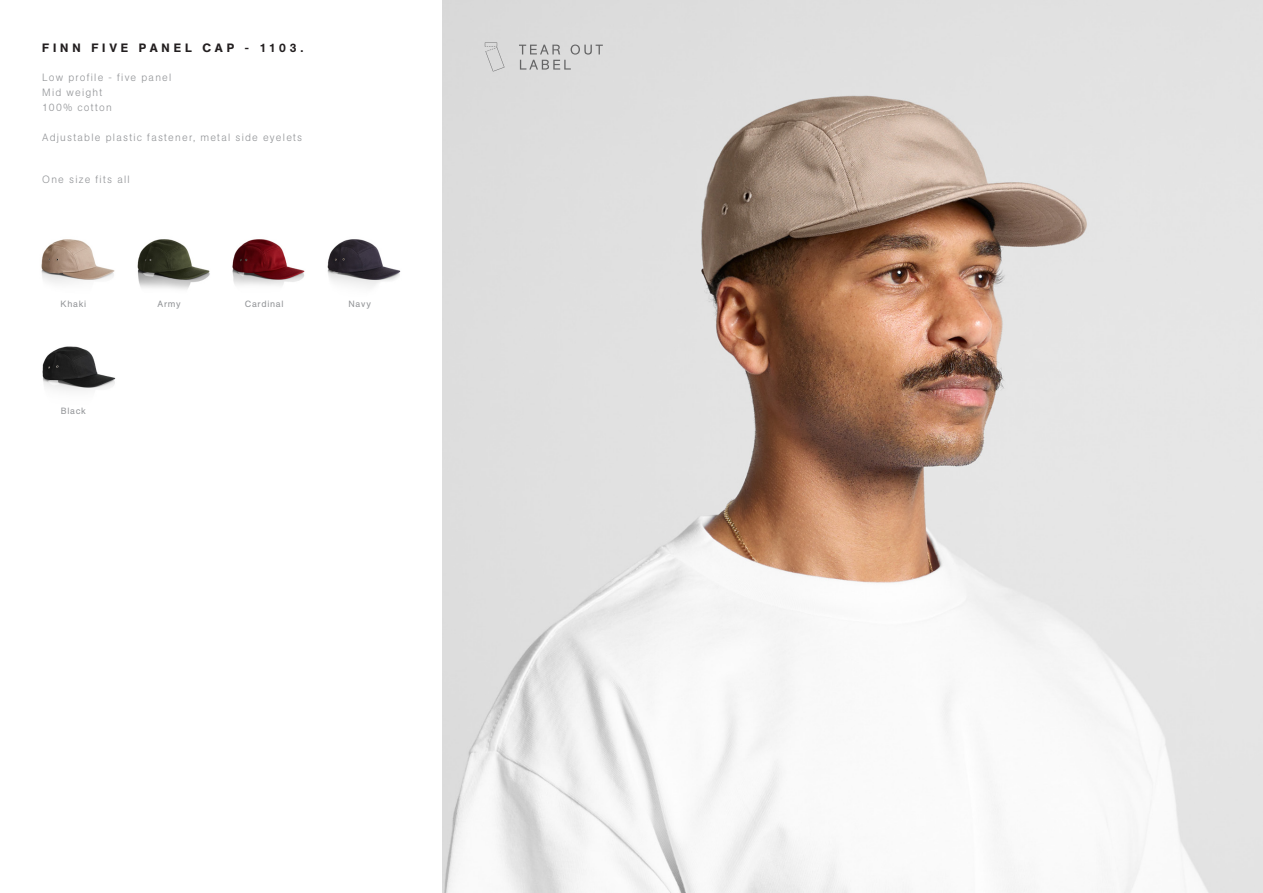
<style>
.page{position:relative;width:1263px;height:893px;background:#fff}
.page>*{position:absolute;margin:0;border:0;box-sizing:border-box;transform-origin:0 0}
.t1{font:500 12px "AG Book Pro";letter-spacing:.32em;color:#231f20}
.MEASUREMENTS{font:300 10.5px "AG Book Pro";letter-spacing:.115em;color:#939598}
.COLOUR_NAME{font:9px "AG Book Pro";letter-spacing:.08em;color:#939598}
</style>
<div class="page">
<img style="left:442px;top:0;width:821px;height:893px">
<svg style="left:519px;top:45px;width:84px;height:25px"></svg>
<svg style="left:497px;top:47px;width:7px;height:20px"></svg>
<svg style="left:485px;top:43px;width:12px;height:28px"></svg>
<img style="left:42px;top:346px;width:74px;height:45px">
<img style="left:41px;top:239px;width:360px;height:51px">
<p class="t1" style="left:42px;top:40px;width:263px">FINN FIVE PANEL CAP - 1103.</p>
<p class="MEASUREMENTS" style="left:42px;top:70px;width:131px">Low profile - five panel</p>
<p class="MEASUREMENTS" style="left:42px;top:85px;width:62px">Mid weight</p>
<p class="MEASUREMENTS" style="left:42px;top:100px;width:71px">100% cotton</p>
<p class="MEASUREMENTS" style="left:42px;top:130px;width:262px">Adjustable plastic fastener, metal side eyelets</p>
<p class="MEASUREMENTS" style="left:42px;top:173px;width:89px">One size fits all</p>
<p class="COLOUR_NAME" style="left:61px;top:298px;width:27px">Khaki</p>
<p class="COLOUR_NAME" style="left:157px;top:298px;width:25px">Army</p>
<p class="COLOUR_NAME" style="left:245px;top:298px;width:40px">Cardinal</p>
<p class="COLOUR_NAME" style="left:348px;top:298px;width:24px">Navy</p>
<p class="COLOUR_NAME" style="left:61px;top:405px;width:27px">Black</p>
</div>
